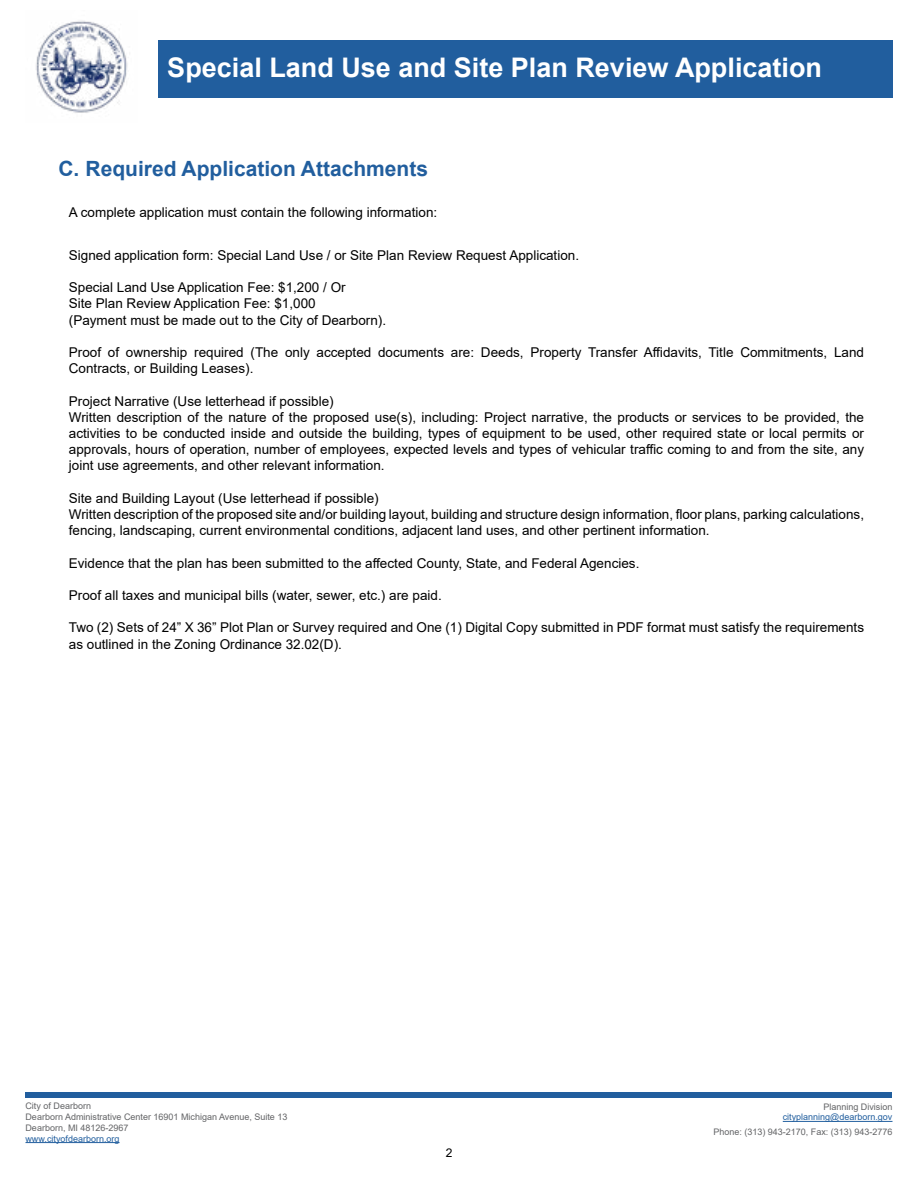
<style>
.page{position:relative;width:918px;height:1188px;background:#fff}
.page>*{position:absolute;margin:0;border:0;box-sizing:border-box;transform-origin:0 0}
.t1{font:700 27px "Arial";color:#fff}
.t2{font:700 21px "Arial";color:#215e9e}
.t3{font:13.5px/16.2px "Arial";color:#000}
.t4{font:12px "Arial";color:#000}
.t5{font:9px/10.8px "Arial";color:#636466}
.t6{font:9px "Arial";color:#215e9e}
</style>
<div class="page">
<div style="left:158px;top:40px;width:734px;height:58px;background:#215e9e"></div>
<hr style="left:783px;top:1121px;width:110px;height:1px;background:#215e9e">
<hr style="left:26px;top:1142px;width:94px;height:1px;background:#215e9e">
<img style="left:36px;top:21px;width:92px;height:92px">
<div style="left:26px;top:1093px;width:866px;height:5px;background:#215e9e"></div>
<h1 class="t1" style="left:167px;top:49px;width:656px">Special Land Use and Site Plan Review Application</h1>
<h2 class="t2" style="left:58px;top:154px;width:371px">C. Required Application Attachments</h2>
<p class="t3" style="left:69px;top:204px;width:370px">A complete application must contain the following information:</p>
<p class="t3" style="left:69px;top:247px;width:512px">Signed application form: Special Land Use / or Site Plan Review Request Application.</p>
<p class="t3" style="left:69px;top:279px;width:319px">Special Land Use Application Fee: $1,200 / Or<br>Site Plan Review Application Fee: $1,000<br>(Payment must be made out to the City of Dearborn).</p>
<p class="t3" style="left:69px;top:344px;width:797px">Proof of ownership required (The only accepted documents are: Deeds, Property Transfer Affidavits, Title Commitments, Land<br>Contracts, or Building Leases).</p>
<p class="t3" style="left:69px;top:393px;width:797px">Project Narrative (Use letterhead if possible)<br>Written description of the nature of the proposed use(s), including: Project narrative, the products or services to be provided, the activities to be conducted inside and outside the building, types of equipment to be used, other required state or local permits or approvals, hours of operation, number of employees, expected levels and types of vehicular traffic coming to and from the site, any joint use agreements, and other relevant information.</p>
<p class="t3" style="left:69px;top:490px;width:797px">Site and Building Layout (Use letterhead if possible)<br>Written description of the proposed site and/or building layout, building and structure design information, floor plans, parking calculations, fencing, landscaping, current environmental conditions, adjacent land uses, and other pertinent information.</p>
<p class="t3" style="left:69px;top:555px;width:572px">Evidence that the plan has been submitted to the affected County, State, and Federal Agencies.</p>
<p class="t3" style="left:69px;top:587px;width:374px">Proof all taxes and municipal bills (water, sewer, etc.) are paid.</p>
<p class="t3" style="left:69px;top:619px;width:797px">Two (2) Sets of 24” X 36” Plot Plan or Survey required and One (1) Digital Copy submitted in PDF format must satisfy the requirements as outlined in the Zoning Ordinance 32.02(D).</p>
<p class="t5" style="left:26px;top:1101px;width:263px">City of Dearborn<br>Dearborn Administrative Center 16901 Michigan Avenue, Suite 13<br>Dearborn, MI 48126-2967</p>
<p class="t6" style="left:26px;top:1132px;width:96px">www.cityofdearborn.org</p>
<p class="t4" style="left:446px;top:1145px;width:8px">2</p>
<p class="t5" style="left:823px;top:1101px;width:71px">Planning Division</p>
<p class="t6" style="left:783px;top:1111px;width:111px">cityplanning@dearborn.gov</p>
<p class="t5" style="left:713px;top:1126px;width:181px">Phone: (313) 943-2170, Fax: (313) 943-2776</p>
</div>
